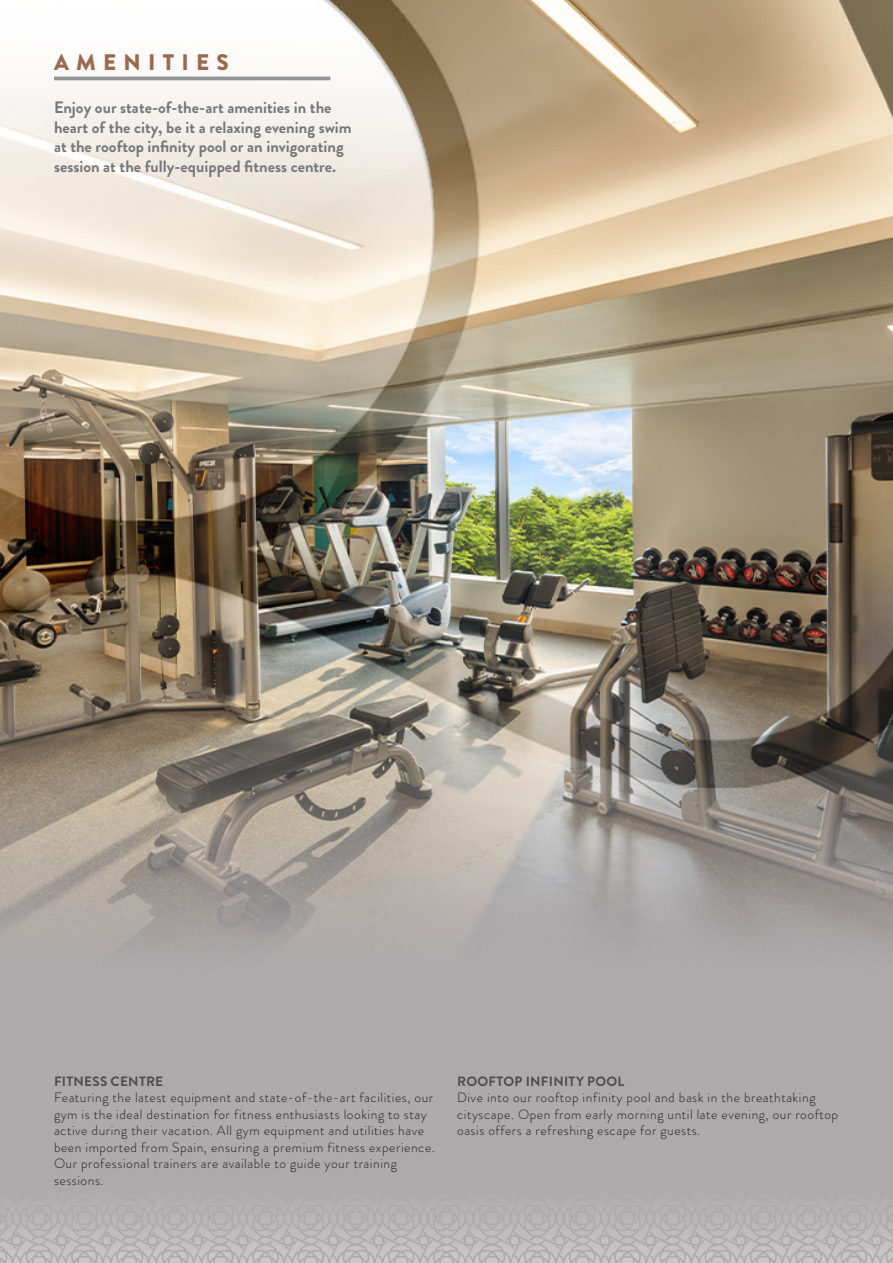
<style>
.page{position:relative;width:893px;height:1263px;background:#fff}
.page>*{position:absolute;margin:0;border:0;box-sizing:border-box;transform-origin:0 0}
.t1{font:900 22.5px "Brandon Grotesque";letter-spacing:.32em;color:#9b694d}
.t2{font:700 16.5px/19.5px "Brandon Grotesque";color:#76787b}
.t3{font:300 13.5px/16.5px "Brandon Grotesque";letter-spacing:.04em;color:#231f20}
.t4{font:700 13.5px "Brandon Grotesque";letter-spacing:.02em;color:#4b4c4d}
</style>
<div class="page">
<img style="left:0;top:0;width:893px;height:1173px">
<hr style="left:54px;top:77px;width:276px;height:3px;background:#939598">
<svg style="left:0;top:1173px;width:893px;height:90px"></svg>
<p class="t1" style="left:54px;top:46px;width:176px">AMENITIES</p>
<p class="t2" style="left:54px;top:98px;width:299px">Enjoy our state-of-the-art amenities in the heart of the city, be it a relaxing evening swim at the rooftop infinity pool or an invigorating session at the fully-equipped fitness centre.</p>
<p class="t4" style="left:54px;top:1072px;width:111px">FITNESS CENTRE</p>
<p class="t3" style="left:54px;top:1089px;width:382px">Featuring the latest equipment and state-of-the-art facilities, our gym is the ideal destination for fitness enthusiasts looking to stay active during their vacation. All gym equipment and utilities have been imported from Spain, ensuring a premium fitness experience.<br>Our professional trainers are available to guide your training sessions.</p>
<p class="t4" style="left:457px;top:1072px;width:169px">ROOFTOP INFINITY POOL</p>
<p class="t3" style="left:457px;top:1089px;width:383px">Dive into our rooftop infinity pool and bask in the breathtaking cityscape. Open from early morning until late evening, our rooftop oasis offers a refreshing escape for guests.</p>
</div>
